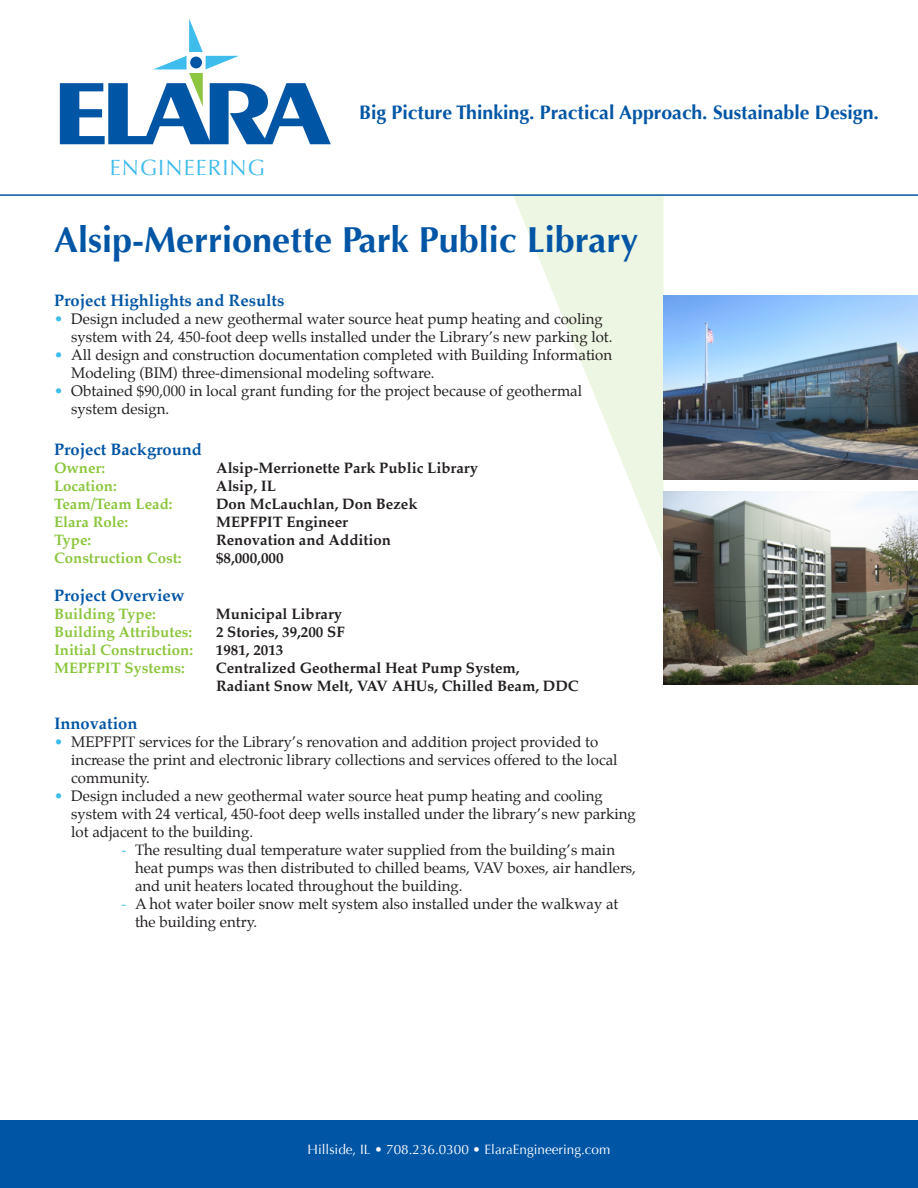
<style>
.page{position:relative;width:918px;height:1188px;background:#fff}
.page>*{position:absolute;margin:0;border:0;box-sizing:border-box;transform-origin:0 0}
.t1{font:700 36px "Optima";color:#0155a5}
.t2{font:22.05px "Optima";letter-spacing:.05em;color:#3ebcec}
.t3{font:700 19.5px "Optima";color:#0155a5}
.t4{font:700 16.5px "Palatino";color:#0155a5}
.t5{font:15px/18px "Palatino";color:#231f20}
.t6{font:700 15px/18px "Palatino";color:#231f20}
.t7{font:700 15px "Palatino";color:#8bc63e}
.t8{font:13.5px "Optima";color:#fff}
.s1{color:#3ebcec}
</style>
<div class="page">
<svg style="left:513px;top:196px;width:151px;height:368px"></svg>
<svg style="left:60px;top:19px;width:271px;height:125px"></svg>
<div style="left:0;top:1120px;width:918px;height:68px;background:#0155a5"></div>
<hr style="left:0;top:194px;width:918px;height:2px;background:#0155a5">
<img style="left:664px;top:296px;width:254px;height:183px">
<img style="left:664px;top:491px;width:254px;height:194px">
<p class="t2" style="left:110px;top:154px;width:157px">ENGINEERING</p>
<p class="t3" style="left:359px;top:101px;width:521px">Big Picture Thinking. Practical Approach. Sustainable Design.</p>
<p class="t1" style="left:54px;top:219px;width:586px">Alsip-Merrionette Park Public Library</p>
<p class="t4" style="left:54px;top:286px;width:232px">Project Highlights and Results</p>
<p class="t5" style="left:71px;top:309px;width:543px;text-indent:-17px"><span class="s1">•</span> Design included a new geothermal water source heat pump heating and cooling system with 24, 450-foot deep wells installed under the Library’s new parking lot.</p>
<p class="t5" style="left:71px;top:345px;width:542px;text-indent:-17px"><span class="s1">•</span> All design and construction documentation completed with Building Information<br>Modeling (BIM) three-dimensional modeling software.</p>
<p class="t5" style="left:71px;top:381px;width:512px;text-indent:-17px"><span class="s1">•</span> Obtained $90,000 in local grant funding for the project because of geothermal system design.</p>
<p class="t4" style="left:54px;top:435px;width:150px">Project Background</p>
<p class="t7" style="left:54px;top:455px;width:53px">Owner:</p>
<p class="t6" style="left:216px;top:458px;width:264px">Alsip-Merrionette Park Public Library</p>
<p class="t7" style="left:54px;top:473px;width:64px">Location:</p>
<p class="t6" style="left:216px;top:476px;width:61px">Alsip, IL</p>
<p class="t7" style="left:54px;top:491px;width:120px">Team/Team Lead:</p>
<p class="t6" style="left:216px;top:494px;width:203px">Don McLauchlan, Don Bezek</p>
<p class="t7" style="left:54px;top:509px;width:76px">Elara Role:</p>
<p class="t6" style="left:216px;top:512px;width:134px">MEPFPIT Engineer</p>
<p class="t7" style="left:54px;top:527px;width:39px">Type:</p>
<p class="t6" style="left:216px;top:530px;width:176px">Renovation and Addition</p>
<p class="t7" style="left:54px;top:545px;width:129px">Construction Cost:</p>
<p class="t6" style="left:216px;top:548px;width:69px">$8,000,000</p>
<p class="t4" style="left:54px;top:581px;width:132px">Project Overview</p>
<p class="t7" style="left:54px;top:601px;width:103px">Building Type:</p>
<p class="t6" style="left:216px;top:604px;width:128px">Municipal Library</p>
<p class="t7" style="left:54px;top:619px;width:140px">Building Attributes:</p>
<p class="t6" style="left:216px;top:622px;width:130px">2 Stories, 39,200 SF</p>
<p class="t7" style="left:54px;top:637px;width:141px">Initial Construction:</p>
<p class="t6" style="left:216px;top:640px;width:69px">1981, 2013</p>
<p class="t7" style="left:54px;top:655px;width:132px">MEPFPIT Systems:</p>
<p class="t6" style="left:216px;top:658px;width:364px">Centralized Geothermal Heat Pump System,<br>Radiant Snow Melt, VAV AHUs, Chilled Beam, DDC</p>
<p class="t4" style="left:54px;top:709px;width:85px">Innovation</p>
<p class="t5" style="left:71px;top:732px;width:548px;text-indent:-17px"><span class="s1">•</span> MEPFPIT services for the Library’s renovation and addition project provided to increase the print and electronic library collections and services offered to the local community.</p>
<p class="t5" style="left:71px;top:786px;width:566px;text-indent:-17px"><span class="s1">•</span> Design included a new geothermal water source heat pump heating and cooling system with 24 vertical, 450-foot deep wells installed under the library’s new parking lot adjacent to the building.</p>
<p class="t5" style="left:135px;top:840px;width:503px;text-indent:-14px"><span class="s1">-</span> The resulting dual temperature water supplied from the building’s main heat pumps was then distributed to chilled beams, VAV boxes, air handlers, and unit heaters located throughout the building.</p>
<p class="t5" style="left:135px;top:894px;width:485px;text-indent:-14px"><span class="s1">-</span> A hot water boiler snow melt system also installed under the walkway at the building entry.</p>
<p class="t8" style="left:308px;top:1142px;width:304px">Hillside, IL • 708.236.0300 • ElaraEngineering.com</p>
</div>
